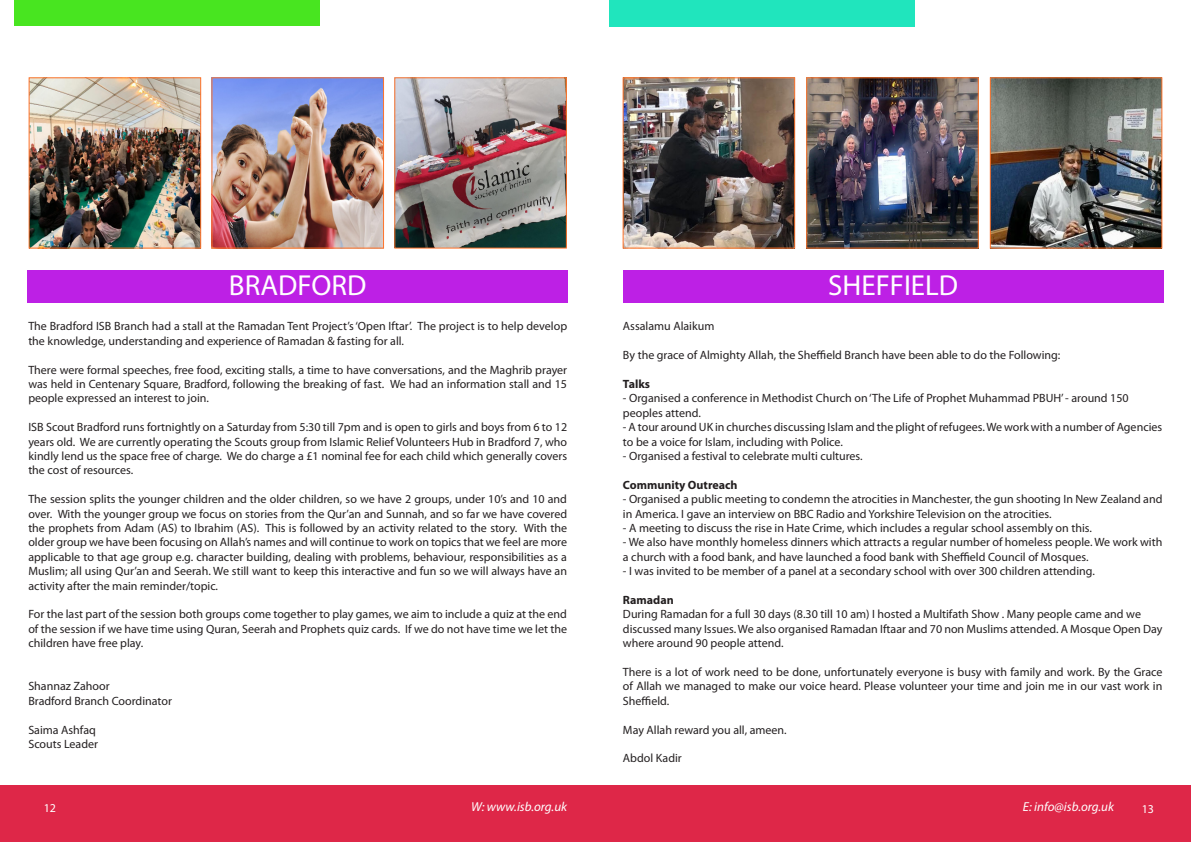
<style>
.page{position:relative;width:1191px;height:842px;background:#fff}
.page>*{position:absolute;margin:0;border:0;box-sizing:border-box;transform-origin:0 0}
.t1{font:29px "Myriad Pro";color:#fff}
.t2{font:italic 13px "Myriad Pro";color:#fff}
.t3{font:12px/14.4px "Myriad Pro";color:#231f20;text-align:justify}
.t4{font:700 12px "Myriad Pro";color:#231f20}
.t5{font:12px "Myriad Pro";color:#fff}
</style>
<div class="page">
<div style="left:0;top:785px;width:1191px;height:57px;background:#de2748"></div>
<div style="left:14px;top:0;width:305px;height:25px;background:#48e520"></div>
<div style="left:609px;top:0;width:306px;height:26px;background:#20e5bd"></div>
<div style="left:27px;top:270px;width:541px;height:33px;background:#bd20e5"></div>
<img style="left:213px;top:79px;width:169px;height:168px">
<div style="left:211px;top:77px;width:173px;height:172px;border:1px solid #ff742b"></div>
<img style="left:31px;top:79px;width:168px;height:168px">
<div style="left:29px;top:77px;width:172px;height:172px;border:1px solid #ff742b"></div>
<img style="left:396px;top:79px;width:169px;height:168px">
<div style="left:394px;top:77px;width:173px;height:172px;border:1px solid #ff742b"></div>
<div style="left:623px;top:270px;width:540px;height:33px;background:#bd20e5"></div>
<img style="left:624px;top:79px;width:169px;height:168px">
<div style="left:622px;top:77px;width:173px;height:172px;border:1px solid #ff742b"></div>
<img style="left:808px;top:79px;width:168px;height:168px">
<div style="left:806px;top:77px;width:172px;height:172px;border:1px solid #ff742b"></div>
<img style="left:991px;top:79px;width:169px;height:168px">
<div style="left:989px;top:77px;width:173px;height:172px;border:1px solid #ff742b"></div>
<p class="t1" style="left:229px;top:268px;width:139px">BRADFORD</p>
<p class="t3" style="left:28px;top:319px;width:540px">The Bradford ISB Branch had a stall at the Ramadan Tent Project’s ‘Open Iftar’. The project is to help develop the knowledge, understanding and experience of Ramadan &amp; fasting for all.</p>
<p class="t3" style="left:28px;top:362px;width:540px">There were formal speeches, free food, exciting stalls, a time to have conversations, and the Maghrib prayer was held in Centenary Square, Bradford, following the breaking of fast. We had an information stall and 15 people expressed an interest to join.</p>
<p class="t3" style="left:28px;top:420px;width:540px">ISB Scout Bradford runs fortnightly on a Saturday from 5:30 till 7pm and is open to girls and boys from 6 to 12 years old. We are currently operating the Scouts group from Islamic Relief Volunteers Hub in Bradford 7, who kindly lend us the space free of charge. We do charge a £1 nominal fee for each child which generally covers the cost of resources.</p>
<p class="t3" style="left:28px;top:492px;width:540px">The session splits the younger children and the older children, so we have 2 groups, under 10’s and 10 and over. With the younger group we focus on stories from the Qur’an and Sunnah, and so far we have covered the prophets from Adam (AS) to Ibrahim (AS). This is followed by an activity related to the story. With the older group we have been focusing on Allah’s names and will continue to work on topics that we feel are more applicable to that age group e.g. character building, dealing with problems, behaviour, responsibilities as a Muslim; all using Qur’an and Seerah. We still want to keep this interactive and fun so we will always have an activity after the main reminder/topic.</p>
<p class="t3" style="left:28px;top:607px;width:540px">For the last part of the session both groups come together to play games, we aim to include a quiz at the end of the session if we have time using Quran, Seerah and Prophets quiz cards. If we do not have time we let the children have free play.</p>
<p class="t3" style="left:28px;top:679px;width:83px">Shannaz Zahoor</p>
<p class="t3" style="left:28px;top:693px;width:145px">Bradford Branch Coordinator</p>
<p class="t3" style="left:28px;top:722px;width:69px">Saima Ashfaq</p>
<p class="t3" style="left:28px;top:736px;width:71px">Scouts Leader</p>
<p class="t1" style="left:828px;top:268px;width:131px">SHEFFIELD</p>
<p class="t3" style="left:623px;top:319px;width:93px">Assalamu Alaikum</p>
<p class="t3" style="left:623px;top:348px;width:439px">By the grace of Almighty Allah, the Sheffield Branch have been able to do the Following:</p>
<p class="t4" style="left:623px;top:376px;width:29px">Talks</p>
<p class="t3" style="left:623px;top:391px;width:507px">- Organised a conference in Methodist Church on ‘The Life of Prophet Muhammad PBUH’ - around 150</p>
<p class="t3" style="left:623px;top:405px;width:79px">peoples attend.</p>
<p class="t3" style="left:623px;top:420px;width:541px">- A tour around UK in churches discussing Islam and the plight of refugees. We work with a number of Agencies to be a voice for Islam, including with Police.</p>
<p class="t3" style="left:623px;top:448px;width:241px">- Organised a festival to celebrate multi cultures.</p>
<p class="t4" style="left:623px;top:477px;width:116px">Community Outreach</p>
<p class="t3" style="left:623px;top:492px;width:541px">- Organised a public meeting to condemn the atrocities in Manchester, the gun shooting In New Zealand and</p>
<p class="t3" style="left:623px;top:506px;width:430px">in America. I gave an interview on BBC Radio and Yorkshire Television on the atrocities.</p>
<p class="t3" style="left:623px;top:520px;width:470px">- A meeting to discuss the rise in Hate Crime, which includes a regular school assembly on this.</p>
<p class="t3" style="left:623px;top:535px;width:541px">- We also have monthly homeless dinners which attracts a regular number of homeless people. We work with a church with a food bank, and have launched a food bank with Sheffield Council of Mosques.</p>
<p class="t3" style="left:623px;top:564px;width:473px">- I was invited to be member of a panel at a secondary school with over 300 children attending.</p>
<p class="t4" style="left:623px;top:592px;width:52px">Ramadan</p>
<p class="t3" style="left:623px;top:607px;width:519px">During Ramadan for a full 30 days (8.30 till 10 am) I hosted a Multifath Show . Many people came and we</p>
<p class="t3" style="left:623px;top:621px;width:541px">discussed many Issues. We also organised Ramadan Iftaar and 70 non Muslims attended. A Mosque Open Day where around 90 people attend.</p>
<p class="t3" style="left:623px;top:664px;width:541px">There is a lot of work need to be done, unfortunately everyone is busy with family and work. By the Grace of Allah we managed to make our voice heard. Please volunteer your time and join me in our vast work in Sheffield.</p>
<p class="t3" style="left:623px;top:722px;width:165px">May Allah reward you all, ameen.</p>
<p class="t3" style="left:623px;top:751px;width:60px">Abdol Kadir</p>
<p class="t5" style="left:44px;top:800px;width:14px">12</p>
<p class="t2" style="left:471px;top:799px;width:97px">W: www.isb.org.uk</p>
<p class="t2" style="left:1023px;top:799px;width:93px">E: info@isb.org.uk</p>
<p class="t5" style="left:1141px;top:801px;width:14px">13</p>
</div>
